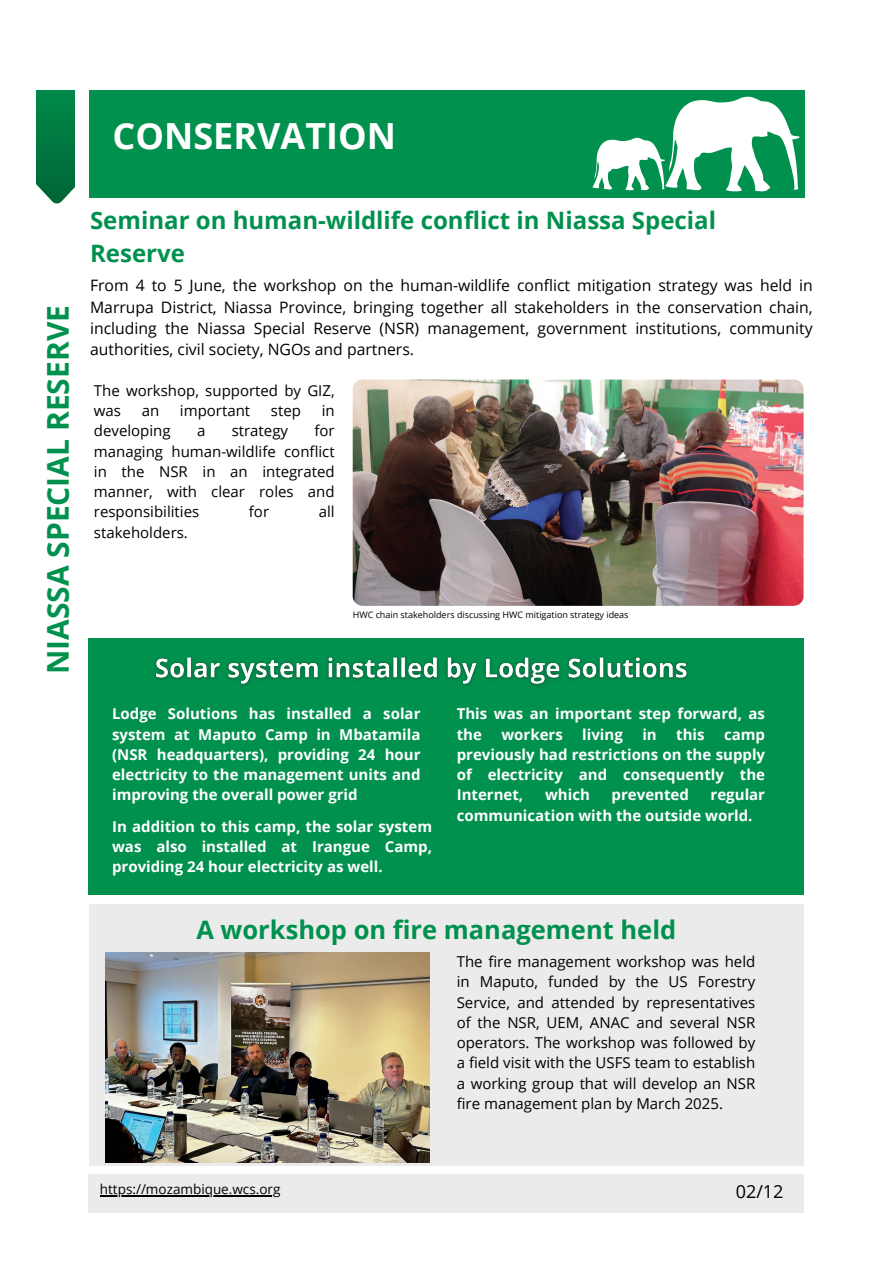
<style>
.page{position:relative;width:894px;height:1264px;background:#fff}
.page>*{position:absolute;margin:0;border:0;box-sizing:border-box;transform-origin:0 0}
.t1{font:700 36px "Open Sans";color:#fff}
.t2{font:700 34.5px "Open Sans";color:#fff}
.t3{font:700 30px "Open Sans";color:#00914e}
.t4{font:700 25.5px "Open Sans";color:#00914e}
.t5{font:700 24px/32.7px "Open Sans";color:#00914e}
.t6{font:18px "Open Sans";color:#000}
.t7{font:15.75px/21.3px "Open Sans";color:#000;text-align:justify}
.t8{font:15px/20.2px "Open Sans";color:#000;text-align:justify}
.t9{font:700 15px/20.2px "Open Sans";color:#fff;text-align:justify}
.t10{font:13.5px "Open Sans";color:#000}
.t11{font:9px "Open Sans";color:#000}
</style>
<div class="page">
<div style="left:89px;top:904px;width:714px;height:261px;background:#ebebeb"></div>
<div style="left:89px;top:90px;width:715px;height:108px;background:#00914e"></div>
<div style="left:89px;top:1174px;width:715px;height:38px;background:#ebebeb"></div>
<svg style="left:36px;top:90px;width:39px;height:114px"></svg>
<div style="left:89px;top:638px;width:714px;height:257px;background:#00914e"></div>
<img style="left:105px;top:952px;width:324px;height:210px">
<img style="left:352px;top:379px;width:451px;height:227px;border-radius:10px">
<hr style="left:100px;top:1195px;width:180px;height:1px;background:#000">
<img style="left:155px;top:657px;width:533px;height:29px">
<svg style="left:592px;top:97px;width:207px;height:94px"></svg>
<h4 class="t1" style="left:112px;top:110px;width:285px">CONSERVATION</h4>
<p class="t3" style="left:37px;top:674px;width:371px;rotate:-90deg">NIASSA SPECIAL RESERVE</p>
<p class="t5" style="left:90px;top:203px;width:627px">Seminar on human-wildlife conflict in Niassa Special<br>Reserve</p>
<p class="t7" style="left:90px;top:274px;width:724px">From 4 to 5 June, the workshop on the human-wildlife conflict mitigation strategy was held in Marrupa District, Niassa Province, bringing together all stakeholders in the conservation chain, including the Niassa Special Reserve (NSR) management, government institutions, community authorities, civil society, NGOs and partners.</p>
<h1 class="t8" style="left:94px;top:380px;width:242px">The workshop, supported by GIZ, was</h1>
<h1 class="t8" style="left:142px;top:400px;width:19px">an</h1>
<h1 class="t8" style="left:180px;top:400px;width:72px">important</h1>
<h1 class="t8" style="left:271px;top:400px;width:32px">step</h1>
<h1 class="t8" style="left:321px;top:400px;width:14px">in</h1>
<h1 class="t8" style="left:94px;top:420px;width:78px">developing</h1>
<h1 class="t8" style="left:197px;top:420px;width:10px">a</h1>
<h1 class="t8" style="left:232px;top:420px;width:58px">strategy</h1>
<h1 class="t8" style="left:94px;top:420px;width:242px;text-indent:220px">for managing human-wildlife conflict in the NSR in an integrated manner, with clear roles and responsibilities</h1>
<h1 class="t8" style="left:249px;top:501px;width:22px">for</h1>
<h1 class="t8" style="left:319px;top:501px;width:17px">all</h1>
<h1 class="t8" style="left:94px;top:521px;width:95px">stakeholders.</h1>
<p class="t11" style="left:352px;top:608px;width:277px">HWC chain stakeholders discussing HWC mitigation strategy ideas</p>
<p class="t2" style="left:403px;top:679px;width:403px">BUSINESS INNOVATION</p>
<h3 class="t9" style="left:456px;top:703px;width:310px">This was an important step forward, as the</h3>
<h6 class="t9" style="left:112px;top:703px;width:310px">Lodge Solutions has installed a solar system at Maputo Camp in Mbatamila (NSR headquarters), providing 24 hour electricity to the management units and improving the overall power grid</h6>
<h6 class="t9" style="left:112px;top:815px;width:321px">In addition to this camp, the solar system was also installed at Irangue Camp, providing 24 hour electricity as well.</h6>
<h3 class="t9" style="left:501px;top:723px;width:63px">workers</h3>
<h3 class="t9" style="left:582px;top:723px;width:42px">living</h3>
<h3 class="t9" style="left:642px;top:723px;width:16px">in</h3>
<h3 class="t9" style="left:676px;top:723px;width:30px">this</h3>
<h3 class="t9" style="left:456px;top:723px;width:310px;text-indent:267px">camp previously had restrictions on the supply of electricity and consequently the Internet,</h3>
<h3 class="t9" style="left:456px;top:784px;width:310px;text-indent:254px">regular communication with the outside world.</h3>
<h3 class="t9" style="left:545px;top:784px;width:46px">which</h3>
<h3 class="t9" style="left:611px;top:784px;width:79px">prevented</h3>
<h6 class="t4" style="left:196px;top:911px;width:481px">A workshop on fire management held</h6>
<p class="t8" style="left:456px;top:951px;width:300px">The fire management workshop was held in Maputo, funded by the US Forestry Service, and attended by representatives of the NSR, UEM, ANAC and several NSR operators. The workshop was followed by a field visit with the USFS team to establish a working group that will develop an NSR fire management plan by March 2025.</p>
<h3 class="t10" style="left:100px;top:1179px;width:182px">https://mozambique.wcs.org</h3>
<h1 class="t6" style="left:735px;top:1178px;width:49px">02/12</h1>
</div>
